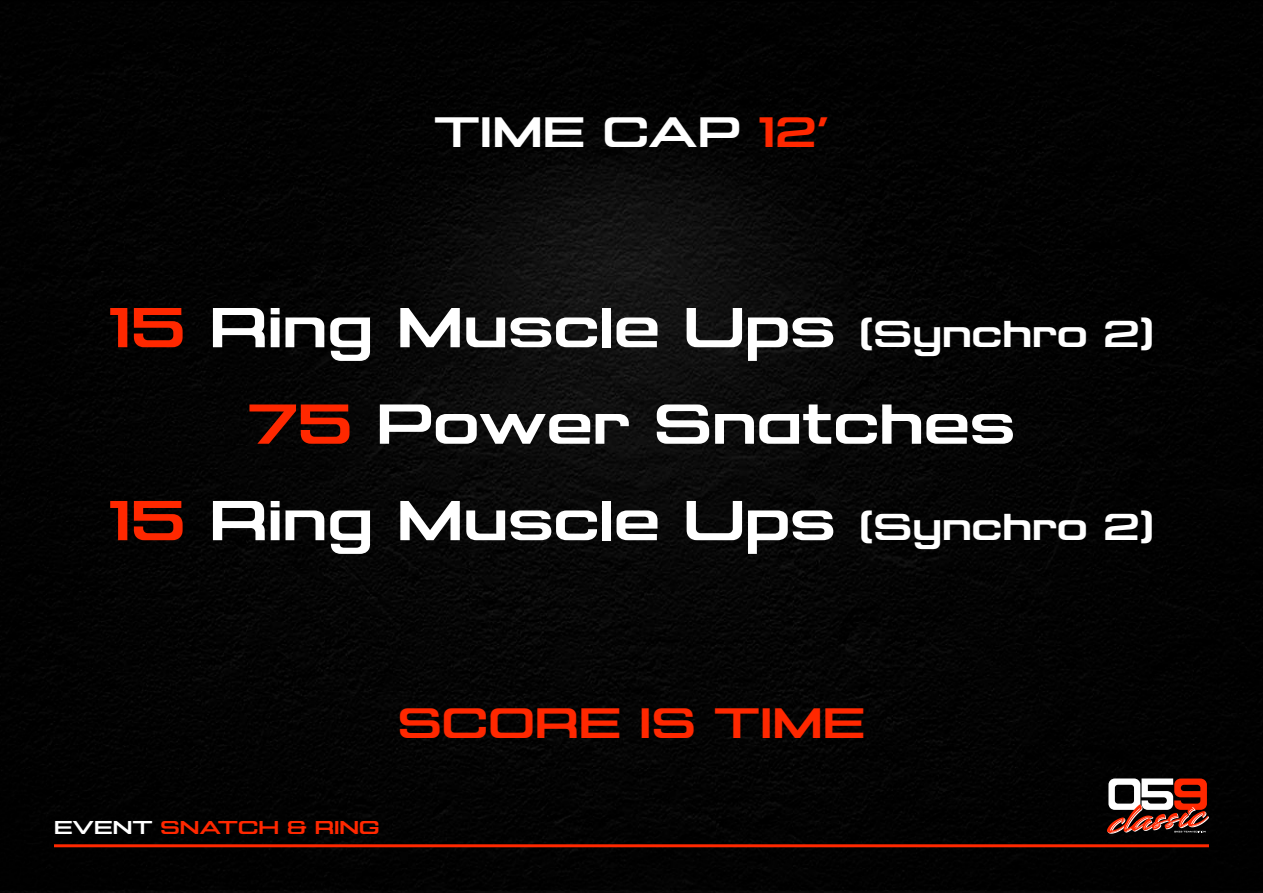
<style>
.page{position:relative;width:1263px;height:893px;background:#fff}
.page>*{position:absolute;margin:0;border:0;box-sizing:border-box;transform-origin:0 0}
.t1{font:700 59.4px/96.4px "Akrux";color:#fff;text-align:center}
.t2{font:700 45px "Akrux";color:#ff2800}
.t3{font:700 45px "Akrux";color:#fff}
.t4{font:700 19.65px "Akrux";color:#ff2800}
.s1{color:#ff2800}
.s2{font-size:39.6px}
.s3{color:#fff}
</style>
<div class="page">
<img style="left:0;top:0;width:1263px;height:893px">
<hr style="left:54px;top:844px;width:1155px;height:3px;background:#ff2800">
<svg style="left:1107px;top:778px;width:102px;height:56px"></svg>
<p class="t3" style="left:434px;top:105px;width:397px">TIME CAP <span class="s1">12’</span></p>
<p class="t1" style="left:109px;top:279px;width:1046px"><span class="s1">15</span> Ring Muscle Ups <span class="s2">(Synchro 2)<br></span><span class="s1">75</span> Power Snatches<br><span class="s1">15</span> Ring Muscle Ups <span class="s2">(Synchro 2)</span></p>
<p class="t2" style="left:398px;top:697px;width:469px">SCORE IS TIME</p>
<p class="t4" style="left:54px;top:816px;width:327px"><span class="s3">EVENT</span> SNATCH &amp; RING</p>
</div>
